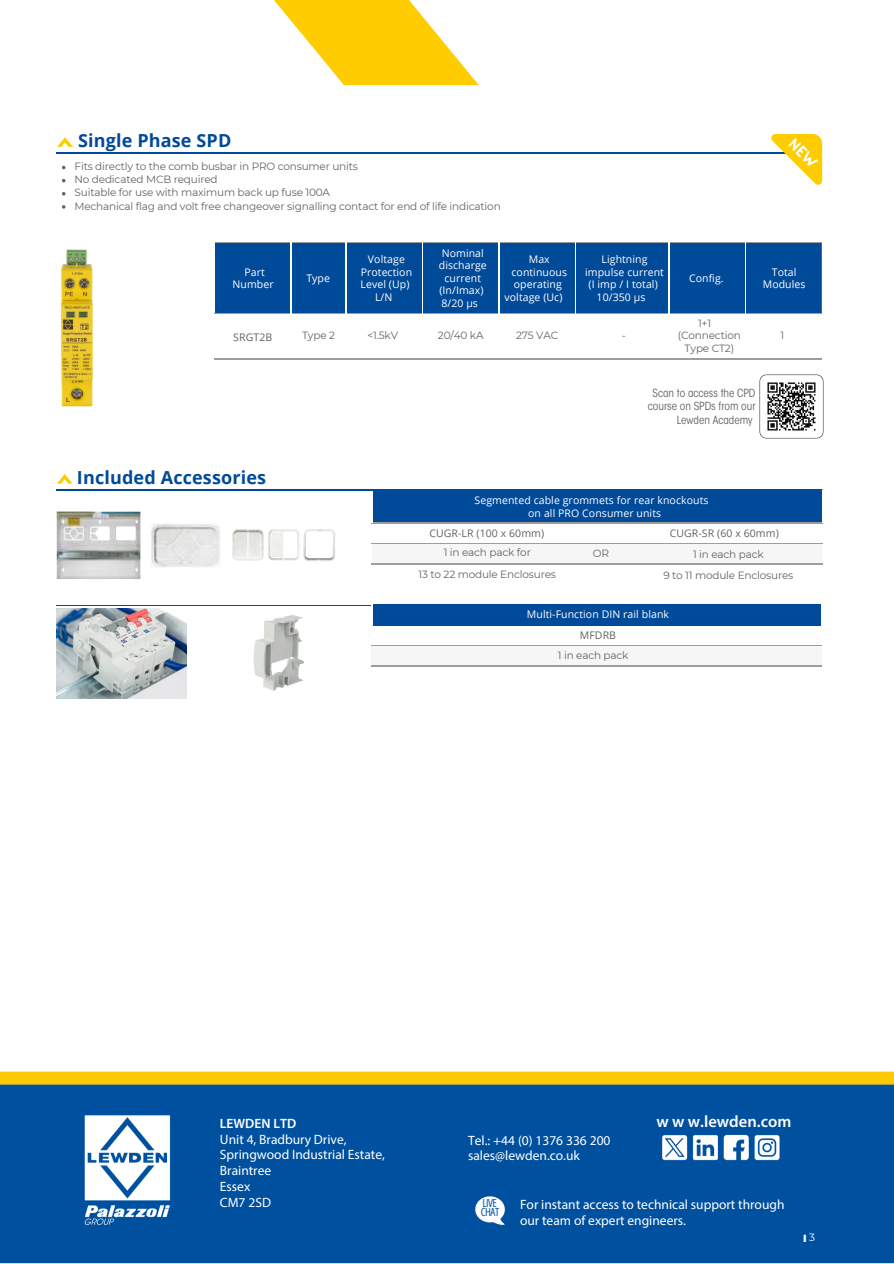
<style>
.page{position:relative;width:894px;height:1264px;background:#fff}
.page>*{position:absolute;margin:0;border:0;box-sizing:border-box;transform-origin:0 0}
.t1{font:700 18px "Open Sans";letter-spacing:.01em;color:#004a9a}
.t2{font:600 16.5px "Myriad Pro";color:#fff}
.t3{font:13.5px/15.8px "Myriad Pro";color:#fff}
.t4{font:condensed 11.25px/13.5px "ITC Avant Garde Std";color:#646363;text-align:right}
.t5{font:11.25px/9.4px "Open Sans Condensed";letter-spacing:-.045em;color:#0054a4}
.t6{font:10.5px/12.3px "Montserrat";letter-spacing:-.015em;color:#646363;text-align:center}
.t7{font:10.5px/12.3px "Open Sans";letter-spacing:.01em;color:#fff;text-align:center}
.t8{font:10.5px "Open Sans";letter-spacing:.01em;color:#646363}
.t9{font:10.5px "Free Serif";color:#fff}
.t10{font:10.5px "Montserrat";color:#fff}
.s1{color:#646363}
.s2{font-weight:600}
</style>
<div class="page">
<svg style="left:274px;top:0;width:204px;height:85px"></svg>
<hr style="left:57px;top:153px;width:764px;height:1px;background:#004a9a">
<svg style="left:57px;top:137px;width:16px;height:10px"></svg>
<img style="left:759px;top:374px;width:65px;height:65px">
<div style="left:215px;top:243px;width:606px;height:70px;background:#004a9a"></div>
<hr style="left:214px;top:242px;width:77px;height:1px;background:#9d9d9c">
<hr style="left:291px;top:242px;width:55px;height:1px;background:#9d9d9c">
<hr style="left:346px;top:242px;width:76px;height:1px;background:#9d9d9c">
<hr style="left:422px;top:242px;width:77px;height:1px;background:#9d9d9c">
<hr style="left:499px;top:242px;width:76px;height:1px;background:#9d9d9c">
<hr style="left:575px;top:242px;width:93px;height:1px;background:#9d9d9c">
<hr style="left:668px;top:242px;width:77px;height:1px;background:#9d9d9c">
<hr style="left:745px;top:242px;width:76px;height:1px;background:#9d9d9c">
<hr style="left:214px;top:313px;width:77px;height:1px;background:#9d9d9c">
<hr style="left:291px;top:313px;width:55px;height:1px;background:#9d9d9c">
<hr style="left:346px;top:313px;width:76px;height:1px;background:#9d9d9c">
<hr style="left:422px;top:313px;width:77px;height:1px;background:#9d9d9c">
<hr style="left:499px;top:313px;width:76px;height:1px;background:#9d9d9c">
<hr style="left:575px;top:313px;width:93px;height:1px;background:#9d9d9c">
<hr style="left:668px;top:313px;width:77px;height:1px;background:#9d9d9c">
<hr style="left:745px;top:313px;width:76px;height:1px;background:#9d9d9c">
<hr style="left:290px;top:243px;width:1px;height:70px;background:#fff">
<hr style="left:346px;top:243px;width:1px;height:70px;background:#fff">
<hr style="left:422px;top:243px;width:1px;height:70px;background:#fff">
<hr style="left:498px;top:243px;width:1px;height:70px;background:#fff">
<hr style="left:575px;top:243px;width:1px;height:70px;background:#fff">
<hr style="left:668px;top:243px;width:1px;height:70px;background:#fff">
<hr style="left:745px;top:243px;width:1px;height:70px;background:#fff">
<hr style="left:214px;top:359px;width:77px;height:1px;background:#9d9d9c">
<hr style="left:291px;top:359px;width:55px;height:1px;background:#9d9d9c">
<hr style="left:346px;top:359px;width:76px;height:1px;background:#9d9d9c">
<hr style="left:422px;top:359px;width:77px;height:1px;background:#9d9d9c">
<hr style="left:499px;top:359px;width:76px;height:1px;background:#9d9d9c">
<hr style="left:575px;top:359px;width:93px;height:1px;background:#9d9d9c">
<hr style="left:668px;top:359px;width:77px;height:1px;background:#9d9d9c">
<hr style="left:745px;top:359px;width:76px;height:1px;background:#9d9d9c">
<svg style="left:771px;top:134px;width:51px;height:51px"></svg>
<img style="left:0;top:1071px;width:893px;height:192px">
<img style="left:57px;top:608px;width:129px;height:90px">
<img style="left:62px;top:520px;width:75px;height:20px">
<img style="left:151px;top:523px;width:69px;height:44px">
<img style="left:232px;top:529px;width:32px;height:31px">
<img style="left:268px;top:529px;width:31px;height:31px">
<img style="left:303px;top:529px;width:32px;height:32px">
<hr style="left:372px;top:543px;width:225px;height:1px;background:#9d9d9c">
<hr style="left:597px;top:543px;width:225px;height:1px;background:#9d9d9c">
<hr style="left:372px;top:563px;width:225px;height:1px;background:#9d9d9c">
<hr style="left:597px;top:563px;width:225px;height:1px;background:#9d9d9c">
<div style="left:372px;top:490px;width:450px;height:33px;background:#004a9a"></div>
<hr style="left:597px;top:489px;width:225px;height:1px;background:#9d9d9c">
<hr style="left:371px;top:523px;width:226px;height:1px;background:#9d9d9c">
<hr style="left:597px;top:523px;width:225px;height:1px;background:#9d9d9c">
<img style="left:253px;top:615px;width:51px;height:76px">
<hr style="left:57px;top:604px;width:680px;height:1px;background:#004a9a">
<div style="left:372px;top:645px;width:449px;height:21px;background:#f6f6f6"></div>
<hr style="left:372px;top:665px;width:449px;height:1px;background:#9d9d9c">
<hr style="left:372px;top:645px;width:449px;height:1px;background:#9d9d9c">
<div style="left:372px;top:604px;width:449px;height:21px;background:#004a9a"></div>
<hr style="left:56px;top:489px;width:765px;height:1px;background:#004a9a">
<svg style="left:57px;top:474px;width:15px;height:9px"></svg>
<img style="left:60px;top:249px;width:33px;height:158px">
<svg style="left:62px;top:205px;width:3px;height:4px"></svg>
<p class="t1" style="left:78px;top:127px;width:155px">Single Phase SPD</p>
<p class="t6" style="left:74px;top:160px;width:285px">Fits directly to the comb busbar in PRO consumer units</p>
<h3 class="t6" style="left:74px;top:173px;width:145px">No dedicated MCB required</h3>
<p class="t6" style="left:74px;top:186px;width:257px">Suitable for use with maximum back up fuse 100A</p>
<p class="t6" style="left:74px;top:200px;width:427px">Mechanical flag and volt free changeover signalling contact for end of life indication</p>
<p class="t7" style="left:232px;top:265px;width:43px">Part<br>Number</p>
<p class="t7" style="left:306px;top:272px;width:25px">Type</p>
<p class="t7" style="left:360px;top:253px;width:53px">Voltage<br>Protection<br>Level (Up)</p>
<p class="t7" style="left:375px;top:291px;width:19px">L/N</p>
<p class="t7" style="left:438px;top:247px;width:49px">Nominal discharge current (In/Imax)</p>
<p class="t7" style="left:441px;top:297px;width:38px">8/20 μs</p>
<p class="t7" style="left:511px;top:253px;width:57px">Max continuous operating</p>
<p class="t7" style="left:504px;top:291px;width:59px">voltage (Uc)</p>
<p class="t7" style="left:585px;top:253px;width:80px">Lightning impulse current (I imp / I total)</p>
<h2 class="t7" style="left:596px;top:291px;width:50px">10/350 μs</h2>
<p class="t8" style="left:233px;top:329px;width:40px">SRGT2B</p>
<h3 class="t6" style="left:302px;top:329px;width:34px">Type 2</h3>
<p class="t6" style="left:367px;top:329px;width:32px">&lt;1.5kV</p>
<p class="t6" style="left:438px;top:329px;width:47px">20/40 kA</p>
<p class="t6" style="left:516px;top:329px;width:44px">275 VAC</p>
<p class="t6" style="left:621px;top:329px;width:6px">-</p>
<h2 class="t7" style="left:688px;top:272px;width:36px">Config.</h2>
<h1 class="t7" style="left:762px;top:265px;width:44px">Total<br>Modules</h1>
<p class="t6" style="left:697px;top:317px;width:15px">1+1</p>
<h1 class="t6" style="left:677px;top:329px;width:65px">(Connection<br>Type CT2)</h1>
<p class="t6" style="left:780px;top:329px;width:5px">1</p>
<p class="t1" style="left:77px;top:464px;width:191px">Included Accessories</p>
<h3 class="t4" style="left:647px;top:387px;width:109px">Scan to access the CPD course on SPDs from our<br>Lewden Academy</h3>
<h3 class="t7" style="left:474px;top:494px;width:235px">Segmented cable grommets for rear knockouts</h3>
<p class="t7" style="left:528px;top:506px;width:134px">on all PRO Consumer units</p>
<p class="t8" style="left:429px;top:526px;width:116px">CUGR-LR (100 x 60mm)</p>
<p class="t8" style="left:669px;top:526px;width:110px">CUGR-SR (60 x 60mm)</p>
<p class="t6" style="left:692px;top:547px;width:72px">1 in each pack</p>
<p class="t6" style="left:663px;top:569px;width:131px">9 to 11 module Enclosures</p>
<p class="t6" style="left:443px;top:546px;width:89px">1 in each pack for</p>
<p class="t6" style="left:418px;top:568px;width:139px">13 to 22 module Enclosures</p>
<p class="t6" style="left:592px;top:547px;width:18px">OR</p>
<h1 class="t7" style="left:561px;top:601px;width:58px">Description</h1>
<p class="t6" style="left:557px;top:649px;width:72px">1 in each pack</p>
<p class="t7" style="left:526px;top:604px;width:144px;line-height:20.2px">Multi-Function DIN rail blank<br><span class="s1">MFDRB</span></p>
<p class="t3" style="left:220px;top:1116px;width:166px"><span class="s2">LEWDEN LTD<br></span>Unit 4, Bradbury Drive,<br>Springwood Industrial Estate,<br>Braintree<br>Essex<br>CM7 2SD</p>
<p class="t2" style="left:656px;top:1114px;width:136px">w w w.lewden.com</p>
<p class="t3" style="left:468px;top:1133px;width:144px">Tel.: +44 (0) 1376 336 200 sales@lewden.co.uk</p>
<p class="t3" style="left:520px;top:1197px;width:266px">For instant access to technical support through our team of expert engineers.</p>
<p class="t5" style="left:480px;top:1197px;width:20px">LIVE<br>CHAT</p>
<p class="t9" style="left:803px;top:1232px;width:4px">❙</p>
<p class="t10" style="left:809px;top:1230px;width:7px">3</p>
</div>
